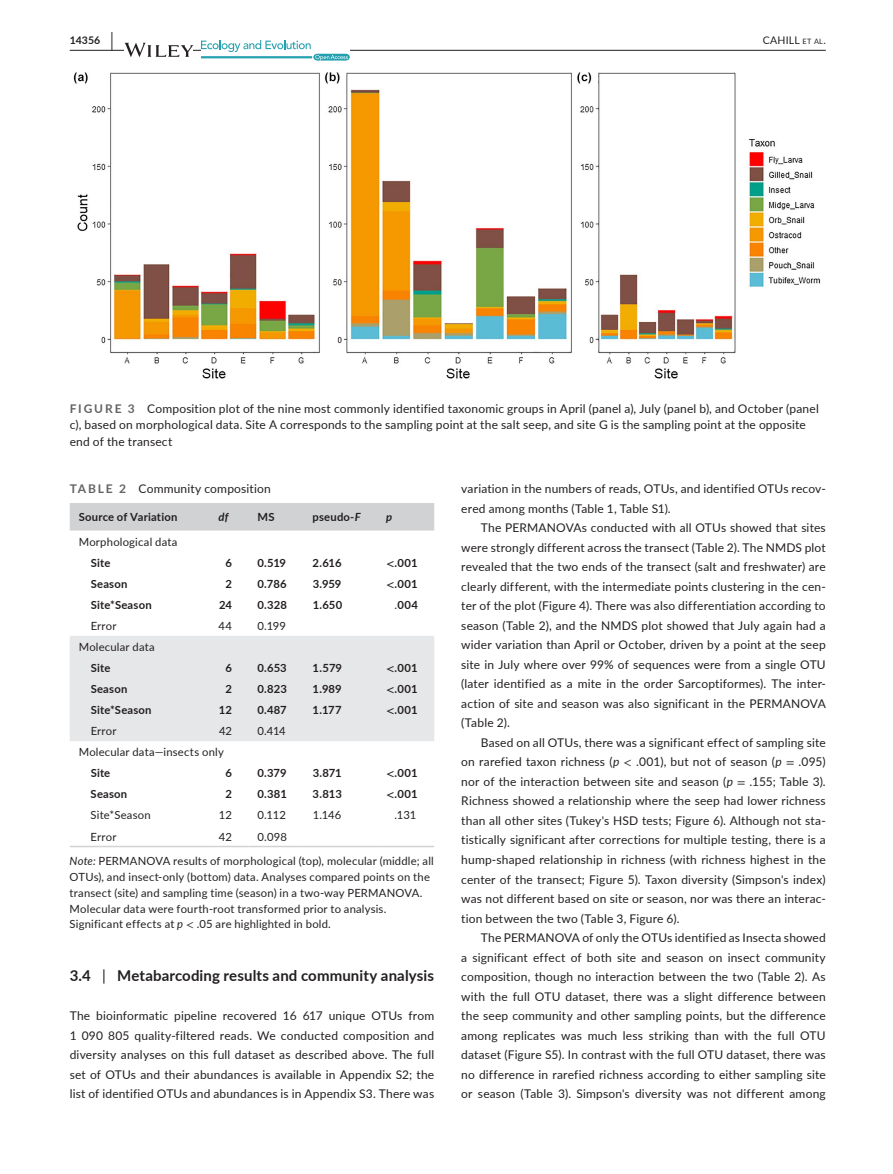
<style>
.page{position:relative;width:893px;height:1174px;background:#fff}
.page>*{position:absolute;margin:0;border:0;box-sizing:border-box;transform-origin:0 0}
.t1{font:700 15px "Lato";letter-spacing:.01em;color:#231f20}
.t2{font:12px/19.5px "Lato";letter-spacing:.015em;color:#231f20;text-align:justify}
.t3{font:11.25px/15.8px "Lato";letter-spacing:.015em;color:#231f20}
.t4{font:700 11.25px "Lato";letter-spacing:.015em;color:#231f20}
.t5{font:italic 700 11.25px "Lato";color:#231f20}
.t6{font:10.5px "Lato";letter-spacing:.02em;color:#231f20}
.t7{font:700 10.5px "Lato";color:#231f20}
.s1{font-size:19.5px}
.s2{font-size:7.35px}
.s3{font-weight:700;color:#636366}
.s4{font-style:italic}
.s5{font-family:"STIX"}
.s6{font-weight:400}
</style>
<div class="page">
<hr style="left:70px;top:50px;width:756px;height:1px;background:#231f20">
<svg style="left:125px;top:43px;width:68px;height:14px"></svg>
<svg style="left:201px;top:40px;width:149px;height:21px"></svg>
<img style="left:73px;top:72px;width:748px;height:307px">
<div style="left:70px;top:503px;width:364px;height:27px;background:#d1d2d4"></div>
<div style="left:70px;top:636px;width:364px;height:105px;background:#e6e7e9"></div>
<hr style="left:70px;top:845px;width:139px;height:2px;background:#d1d2d4">
<hr style="left:209px;top:845px;width:40px;height:2px;background:#d1d2d4">
<hr style="left:249px;top:845px;width:54px;height:2px;background:#d1d2d4">
<hr style="left:303px;top:845px;width:74px;height:2px;background:#d1d2d4">
<hr style="left:377px;top:845px;width:57px;height:2px;background:#d1d2d4">
<p class="t7" style="left:70px;top:33px;width:45px">14356 <span class="s1">|</span></p>
<p class="t6" style="left:763px;top:33px;width:65px">CAHILL <span class="s2">et al</span>.</p>
<p class="t2" style="left:70px;top:400px;width:751px;line-height:16.5px;text-align:left"><span class="s3">FIGURE 3</span> Composition plot of the nine most commonly identified taxonomic groups in April (panel a), July (panel b), and October (panel c), based on morphological data. Site A corresponds to the sampling point at the salt seep, and site G is the sampling point at the opposite end of the transect</p>
<p class="t2" style="left:70px;top:478px;width:202px"><span class="s3">TABLE 2</span> Community composition</p>
<p class="t4" style="left:79px;top:509px;width:100px">Source of Variation</p>
<p class="t5" style="left:218px;top:509px;width:11px">df</p>
<p class="t4" style="left:258px;top:509px;width:19px">MS</p>
<p class="t4" style="left:312px;top:509px;width:50px">pseudo-<span class="s4">F</span></p>
<p class="t5" style="left:386px;top:509px;width:8px">p</p>
<p class="t3" style="left:79px;top:533px;width:100px">Morphological data</p>
<p class="t4" style="left:91px;top:554px;width:21px">Site</p>
<p class="t4" style="left:225px;top:554px;width:8px">6</p>
<p class="t4" style="left:258px;top:554px;width:30px">0.519</p>
<p class="t4" style="left:312px;top:554px;width:31px">2.616</p>
<p class="t4" style="left:386px;top:554px;width:33px"><span class="s5">&lt;</span>.001</p>
<p class="t4" style="left:91px;top:575px;width:38px">Season</p>
<p class="t4" style="left:225px;top:575px;width:8px">2</p>
<p class="t4" style="left:257px;top:575px;width:31px">0.786</p>
<p class="t4" style="left:313px;top:575px;width:30px">3.959</p>
<p class="t4" style="left:386px;top:575px;width:33px"><span class="s5">&lt;</span>.001</p>
<p class="t4" style="left:91px;top:596px;width:62px">Site*Season</p>
<p class="t4" style="left:219px;top:596px;width:14px">24</p>
<p class="t4" style="left:257px;top:596px;width:31px">0.328</p>
<p class="t4" style="left:313px;top:596px;width:31px">1.650</p>
<p class="t4" style="left:395px;top:596px;width:25px"><span class="s6">.</span>004</p>
<p class="t3" style="left:91px;top:617px;width:27px">Error</p>
<p class="t3" style="left:218px;top:617px;width:15px">44</p>
<p class="t3" style="left:257px;top:617px;width:30px">0.199</p>
<p class="t3" style="left:79px;top:638px;width:77px">Molecular data</p>
<p class="t4" style="left:91px;top:659px;width:21px">Site</p>
<p class="t4" style="left:225px;top:659px;width:8px">6</p>
<p class="t4" style="left:257px;top:659px;width:31px">0.653</p>
<p class="t4" style="left:313px;top:659px;width:31px">1.579</p>
<p class="t4" style="left:386px;top:659px;width:33px"><span class="s5">&lt;</span>.001</p>
<p class="t4" style="left:91px;top:680px;width:38px">Season</p>
<p class="t4" style="left:225px;top:680px;width:8px">2</p>
<p class="t4" style="left:257px;top:680px;width:31px">0.823</p>
<p class="t4" style="left:313px;top:680px;width:31px">1.989</p>
<p class="t4" style="left:386px;top:680px;width:33px"><span class="s5">&lt;</span>.001</p>
<p class="t4" style="left:91px;top:701px;width:62px">Site*Season</p>
<p class="t4" style="left:219px;top:701px;width:15px">12</p>
<p class="t4" style="left:257px;top:701px;width:31px">0.487</p>
<p class="t4" style="left:313px;top:701px;width:30px">1.177</p>
<p class="t4" style="left:386px;top:701px;width:33px"><span class="s5">&lt;</span>.001</p>
<p class="t3" style="left:91px;top:722px;width:27px">Error</p>
<p class="t3" style="left:219px;top:722px;width:14px">42</p>
<p class="t3" style="left:257px;top:722px;width:30px">0.414</p>
<p class="t3" style="left:79px;top:744px;width:147px">Molecular data—insects only</p>
<p class="t4" style="left:91px;top:765px;width:21px">Site</p>
<p class="t4" style="left:225px;top:765px;width:8px">6</p>
<p class="t4" style="left:257px;top:765px;width:31px">0.379</p>
<p class="t4" style="left:313px;top:765px;width:31px">3.871</p>
<p class="t4" style="left:386px;top:765px;width:33px"><span class="s5">&lt;</span>.001</p>
<p class="t4" style="left:91px;top:786px;width:38px">Season</p>
<p class="t4" style="left:225px;top:786px;width:8px">2</p>
<p class="t4" style="left:257px;top:786px;width:31px">0.381</p>
<p class="t4" style="left:313px;top:786px;width:31px">3.813</p>
<p class="t4" style="left:386px;top:786px;width:33px"><span class="s5">&lt;</span>.001</p>
<p class="t3" style="left:91px;top:807px;width:61px">Site*Season</p>
<p class="t3" style="left:219px;top:807px;width:15px">12</p>
<p class="t3" style="left:257px;top:807px;width:30px">0.112</p>
<p class="t3" style="left:313px;top:807px;width:30px">1.146</p>
<p class="t3" style="left:394px;top:807px;width:23px">.131</p>
<p class="t3" style="left:91px;top:828px;width:27px">Error</p>
<p class="t3" style="left:219px;top:828px;width:14px">42</p>
<p class="t3" style="left:257px;top:828px;width:31px">0.098</p>
<p class="t3" style="left:70px;top:853px;width:366px"><span class="s4">Note:</span> PERMANOVA results of morphological (top), molecular (middle; all OTUs), and insect-only (bottom) data. Analyses compared points on the transect (site) and sampling time (season) in a two-way PERMANOVA.<br>Molecular data were fourth-root transformed prior to analysis.<br>Significant effects at <span class="s4">p</span> <span class="s5">&lt;</span> .05 are highlighted in bold.</p>
<p class="t2" style="left:461px;top:479px;width:366px">variation in the numbers of reads, OTUs, and identified OTUs recov&shy;ered among months (Table 1, Table S1).</p>
<p class="t2" style="left:461px;top:518px;width:366px;text-indent:20px">The PERMANOVAs conducted with all OTUs showed that sites were strongly different across the transect (Table 2). The NMDS plot revealed that the two ends of the transect (salt and freshwater) are clearly different, with the intermediate points clustering in the cen&shy;ter of the plot (Figure 4). There was also differentiation according to season (Table 2), and the NMDS plot showed that July again had a wider variation than April or October, driven by a point at the seep site in July where over 99% of sequences were from a single OTU (later identified as a mite in the order Sarcoptiformes). The inter&shy;action of site and season was also significant in the PERMANOVA (Table 2).</p>
<p class="t2" style="left:461px;top:732px;width:366px;text-indent:20px">Based on all OTUs, there was a significant effect of sampling site on rarefied taxon richness (<span class="s4">p</span> <span class="s5">&lt;</span> .001), but not of season (<span class="s4">p</span> <span class="s5">=</span> .095) nor of the interaction between site and season (<span class="s4">p</span> <span class="s5">=</span> .155; Table 3).<br>Richness showed a relationship where the seep had lower richness than all other sites (Tukey's HSD tests; Figure 6). Although not sta&shy;tistically significant after corrections for multiple testing, there is a hump-shaped relationship in richness (with richness highest in the center of the transect; Figure 5). Taxon diversity (Simpson's index) was not different based on site or season, nor was there an interac&shy;tion between the two (Table 3, Figure 6).</p>
<p class="t2" style="left:461px;top:927px;width:366px;text-indent:20px">The PERMANOVA of only the OTUs identified as Insecta showed a significant effect of both site and season on insect community composition, though no interaction between the two (Table 2). As with the full OTU dataset, there was a slight difference between the seep community and other sampling points, but the difference among replicates was much less striking than with the full OTU dataset (Figure S5). In contrast with the full OTU dataset, there was no difference in rarefied richness according to either sampling site or season (Table 3). Simpson's diversity was not different among</p>
<p class="t1" style="left:70px;top:964px;width:366px">3.4 <span class="s6">|</span> Metabarcoding results and community analysis</p>
<p class="t2" style="left:70px;top:1005px;width:366px">The bioinformatic pipeline recovered 16 617 unique OTUs from 1 090 805 quality-filtered reads. We conducted composition and diversity analyses on this full dataset as described above. The full set of OTUs and their abundances is available in Appendix S2; the list of identified OTUs and abundances is in Appendix S3. There was</p>
</div>
